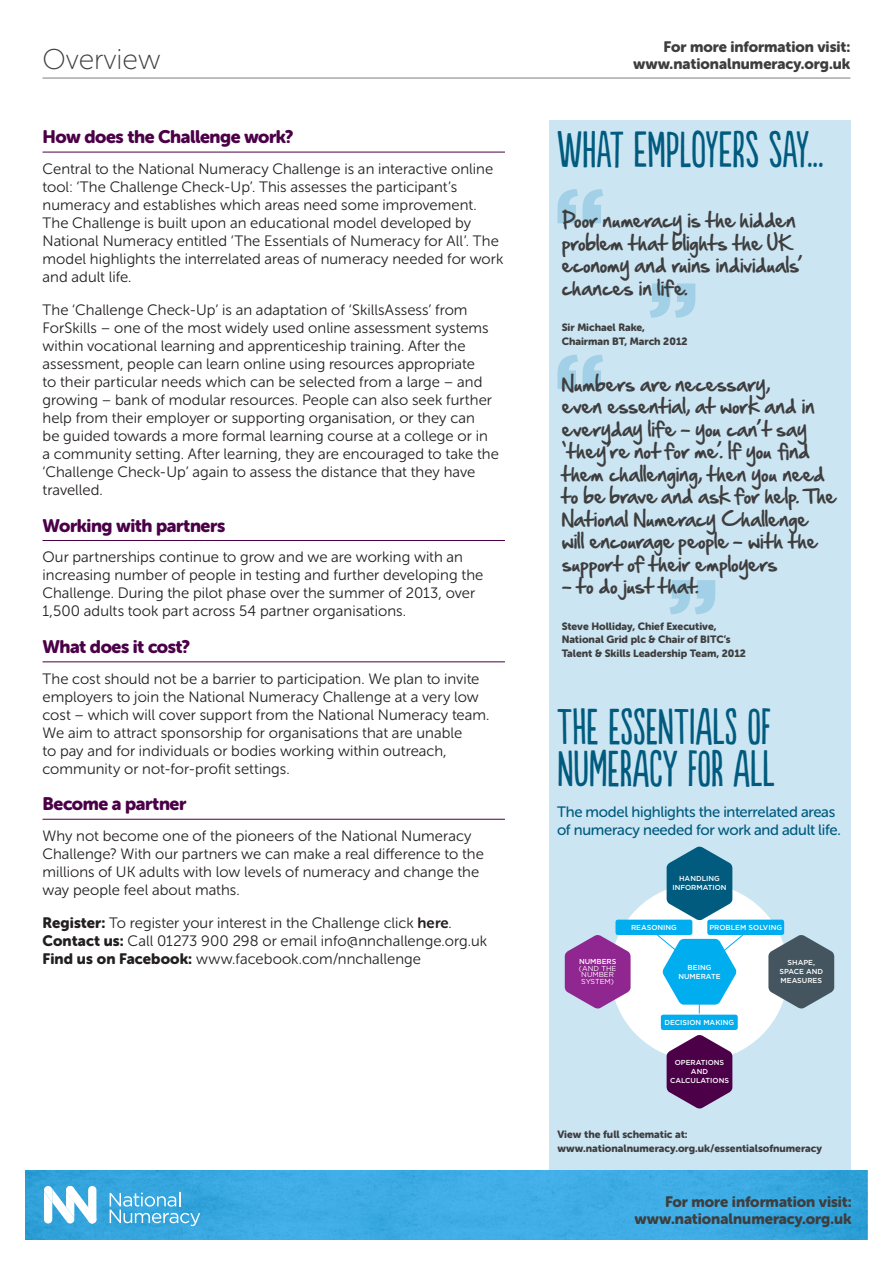
<style>
.page{position:relative;width:893px;height:1263px;background:#fff}
.page>*{position:absolute;margin:0;border:0;box-sizing:border-box;transform-origin:0 0}
.t1{font:48px/42px "Populaire";letter-spacing:-.005em;color:#005b7f}
.t2{font:28.5px "Museo Sans Rounded 100";color:#3e3e3f}
.t3{font:18px/22.5px "Hand Of Sean";letter-spacing:-.01em;color:#3e3e3f}
.t4{font:18px "Museo Sans Rounded 900";letter-spacing:-.025em;color:#4b0048}
.t5{font:15px/18px "Museo Sans Rounded 300";letter-spacing:.005em;color:#231f20}
.t6{font:15px "Museo Sans Rounded 900";color:#3e3e3f}
.t7{font:15px/18px "Museo Sans Rounded 500";letter-spacing:-.02em;color:#005b7f}
.t8{font:10.5px/13.5px "Museo Sans Rounded 900";color:#3e3e3f}
.t9{font:500 7.2px/8.9px "Gotham";color:#fff;text-align:center}
.t10{font:7.2px/6.4px "Gotham";color:#fff;text-align:center}
.s1{font-family:"Museo Sans Rounded 900"}
.s2{font-family:"Museo Sans Rounded 700"}
.s3{font-weight:500}
</style>
<div class="page">
<div style="left:549px;top:120px;width:301px;height:1050px;background:#cce5f2"></div>
<hr style="left:43px;top:77px;width:807px;height:2px;background:#a8a9ad">
<hr style="left:43px;top:152px;width:462px;height:1px;background:#4b0048">
<hr style="left:43px;top:540px;width:462px;height:1px;background:#4b0048">
<hr style="left:43px;top:661px;width:462px;height:1px;background:#4b0048">
<hr style="left:43px;top:819px;width:462px;height:1px;background:#4b0048">
<div style="left:610px;top:883px;width:178px;height:178px;background:#fff;border-radius:50%"></div>
<div style="left:615px;top:920px;width:77px;height:15px;background:#00aeef;border-radius:2px"></div>
<div style="left:707px;top:920px;width:77px;height:15px;background:#00aeef;border-radius:2px"></div>
<div style="left:661px;top:1015px;width:77px;height:15px;background:#00aeef;border-radius:2px"></div>
<svg style="left:667px;top:1035px;width:65px;height:74px"></svg>
<svg style="left:565px;top:934px;width:66px;height:75px"></svg>
<svg style="left:768px;top:934px;width:66px;height:75px"></svg>
<svg style="left:667px;top:846px;width:65px;height:75px"></svg>
<svg style="left:656px;top:933px;width:88px;height:80px"></svg>
<img style="left:26px;top:1170px;width:841px;height:69px">
<svg style="left:110px;top:1192px;width:90px;height:34px"></svg>
<svg style="left:44px;top:1185px;width:53px;height:39px"></svg>
<div style="left:88px;top:1186px;width:8px;height:37px;background:#fff;border-radius:4px"></div>
<svg style="left:557px;top:189px;width:46px;height:34px"></svg>
<svg style="left:650px;top:283px;width:45px;height:35px"></svg>
<svg style="left:557px;top:355px;width:46px;height:34px"></svg>
<svg style="left:669px;top:580px;width:46px;height:34px"></svg>
<p class="t2" style="left:43px;top:44px;width:119px">Overview</p>
<p class="t4" style="left:43px;top:127px;width:253px">How does the Challenge work?</p>
<p class="t5" style="left:43px;top:160px;width:462px">Central to the National Numeracy Challenge is an interactive online tool: ‘The Challenge Check-Up’. This assesses the participant’s numeracy and establishes which areas need some improvement.<br>The Challenge is built upon an educational model developed by National Numeracy entitled ‘The Essentials of Numeracy for All’. The model highlights the interrelated areas of numeracy needed for work and adult life.</p>
<p class="t5" style="left:43px;top:301px;width:458px">The ‘Challenge Check-Up’ is an adaptation of ‘SkillsAssess’ from ForSkills – one of the most widely used online assessment systems within vocational learning and apprenticeship training. After the assessment, people can learn online using resources appropriate<br>to their particular needs which can be selected from a large – and growing – bank of modular resources. People can also seek further help from their employer or supporting organisation, or they can<br>be guided towards a more formal learning course at a college or in a community setting. After learning, they are encouraged to take the ‘Challenge Check-Up’ again to assess the distance that they have travelled.</p>
<p class="t4" style="left:43px;top:515px;width:184px">Working with partners</p>
<p class="t5" style="left:43px;top:548px;width:442px">Our partnerships continue to grow and we are working with an increasing number of people in testing and further developing the Challenge. During the pilot phase over the summer of 2013, over 1,500 adults took part across 54 partner organisations.</p>
<p class="t4" style="left:43px;top:636px;width:149px">What does it cost?</p>
<p class="t5" style="left:43px;top:670px;width:448px">The cost should not be a barrier to participation. We plan to invite employers to join the National Numeracy Challenge at a very low cost – which will cover support from the National Numeracy team.<br>We aim to attract sponsorship for organisations that are unable<br>to pay and for individuals or bodies working within outreach, community or not-for-profit settings.</p>
<p class="t4" style="left:43px;top:794px;width:145px">Become a partner</p>
<p class="t5" style="left:43px;top:827px;width:443px">Why not become one of the pioneers of the National Numeracy Challenge? With our partners we can make a real difference to the millions of UK adults with low levels of numeracy and change the way people feel about maths.</p>
<p class="t5" style="left:43px;top:914px;width:446px"><span class="s1">Register:</span> To register your interest in the Challenge click <span class="s2">here</span>.<br><span class="s1">Contact us:</span> Call 01273 900 298 or email info@nnchallenge.org.uk<br><span class="s1">Find us on Facebook:</span> www.facebook.com/nnchallenge</p>
<p class="t6" style="left:664px;top:39px;width:188px">For more information visit:</p>
<p class="t6" style="left:633px;top:55px;width:219px">www.nationalnumeracy.org.uk</p>
<p class="t1" style="left:557px;top:131px;width:268px">WHAT EMPLOYERS SAY...</p>
<p class="t3" style="left:562px;top:209px;width:242px">Poor numeracy is the hidden problem that blights the UK economy and ruins individuals’ chances in life.</p>
<p class="t8" style="left:562px;top:321px;width:127px">Sir Michael Rake,<br>Chairman BT, March 2012</p>
<p class="t3" style="left:562px;top:372px;width:276px">Numbers are necessary,<br>even essential, at work and in everyday life – you can’t say ‘they’re not for me’. If you find them challenging, then you need to be brave and ask for help. The<br>National Numeracy Challenge<br>will encourage people – with the support of their employers</p>
<p class="t3" style="left:562px;top:575px;width:138px">– to do just that.</p>
<p class="t8" style="left:562px;top:619px;width:186px">Steve Holliday, Chief Executive,<br>National Grid plc &amp; Chair of BITC’s<br>Talent &amp; Skills Leadership Team, 2012</p>
<p class="t1" style="left:557px;top:708px;width:219px">THE ESSENTIALS OF<br>NUMERACY FOR ALL</p>
<p class="t7" style="left:557px;top:803px;width:285px">The model highlights the interrelated areas of numeracy needed for work and adult life.</p>
<p class="t9" style="left:672px;top:874px;width:56px">HANDLING<br>INFORMATION</p>
<p class="t9" style="left:631px;top:923px;width:47px">REASONING</p>
<p class="t9" style="left:709px;top:923px;width:74px">PROBLEM SOLVING</p>
<p class="t10" style="left:579px;top:958px;width:39px"><span class="s3">NUMBERS </span>(AND THE<br>NUMBER<br>SYSTEM)</p>
<p class="t9" style="left:779px;top:958px;width:45px">SHAPE,<br>SPACE AND<br>MEASURES</p>
<p class="t9" style="left:678px;top:963px;width:44px">BEING<br>NUMERATE</p>
<p class="t9" style="left:664px;top:1018px;width:71px">DECISION MAKING</p>
<p class="t9" style="left:670px;top:1058px;width:60px">OPERATIONS<br>AND<br>CALCULATIONS</p>
<p class="t8" style="left:557px;top:1128px;width:132px">View the full schematic at:</p>
<p class="t8" style="left:557px;top:1141px;width:266px">www.nationalnumeracy.org.uk/essentialsofnumeracy</p>
<p class="t6" style="left:665px;top:1194px;width:188px">For more information visit:</p>
<p class="t6" style="left:634px;top:1210px;width:219px">www.nationalnumeracy.org.uk</p>
</div>
